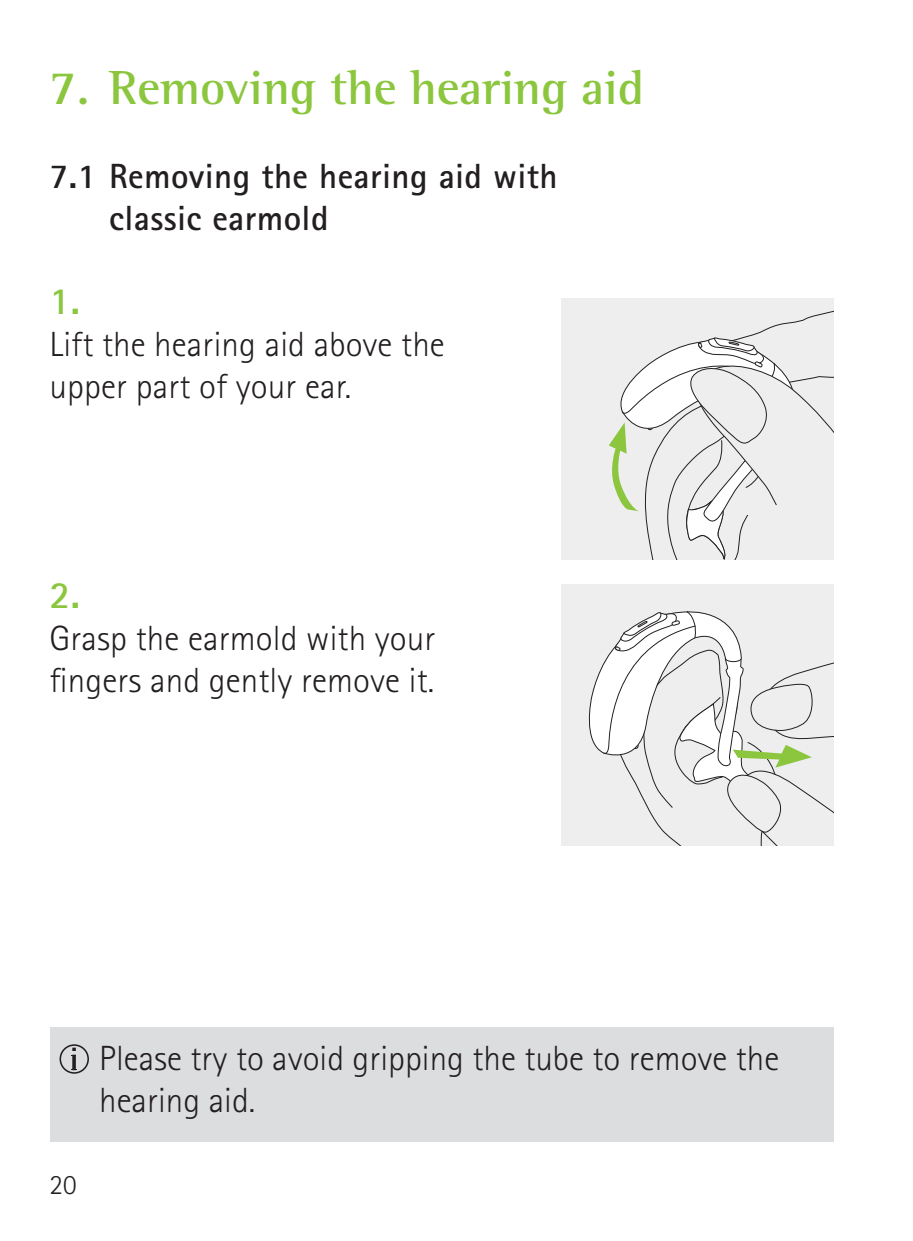
<style>
.page{position:relative;width:913px;height:1241px;background:#fff}
.page>*{position:absolute;margin:0;border:0;box-sizing:border-box;transform-origin:0 0}
.t1{font:700 49px "Rotis Semi Serif Pro";color:#8bc63e}
.t2{font:700 38.5px "Rotis Sans Serif Pro";color:#8bc63e}
.t3{font:300 35px/42px "Rotis Sans Serif Pro";letter-spacing:.005em;color:#231f20}
.t4{font:700 35px/42px "Rotis Sans Serif Pro";letter-spacing:.01em;color:#231f20}
.t5{font:300 28px "Rotis Sans Serif Pro";color:#231f20}
</style>
<div class="page">
<div style="left:561px;top:298px;width:272px;height:261px;background:#eeeeef"></div>
<svg style="left:609px;top:311px;width:224px;height:248px"></svg>
<div style="left:561px;top:583px;width:272px;height:262px;background:#eeeeef"></div>
<svg style="left:588px;top:611px;width:245px;height:234px"></svg>
<div style="left:50px;top:1027px;width:783px;height:114px;background:#dcdddf"></div>
<svg style="left:60px;top:1044px;width:29px;height:29px"></svg>
<h1 class="t1" style="left:50px;top:57px;width:596px">7. Removing the hearing aid</h1>
<p class="t4" style="left:109px;top:154px;width:450px;text-indent:-60px">7.1 Removing the hearing aid with classic earmold</p>
<p class="t2" style="left:50px;top:276px;width:32px">1.</p>
<p class="t3" style="left:50px;top:323px;width:397px">Lift the hearing aid above the upper part of your ear.</p>
<p class="t2" style="left:50px;top:570px;width:32px">2.</p>
<p class="t3" style="left:50px;top:617px;width:387px">Grasp the earmold with your fingers and gently remove it.</p>
<p class="t5" style="left:50px;top:1168px;width:28px">20</p>
<p class="t3" style="left:99px;top:1037px;width:681px">Please try to avoid gripping the tube to remove the hearing aid.</p>
</div>
